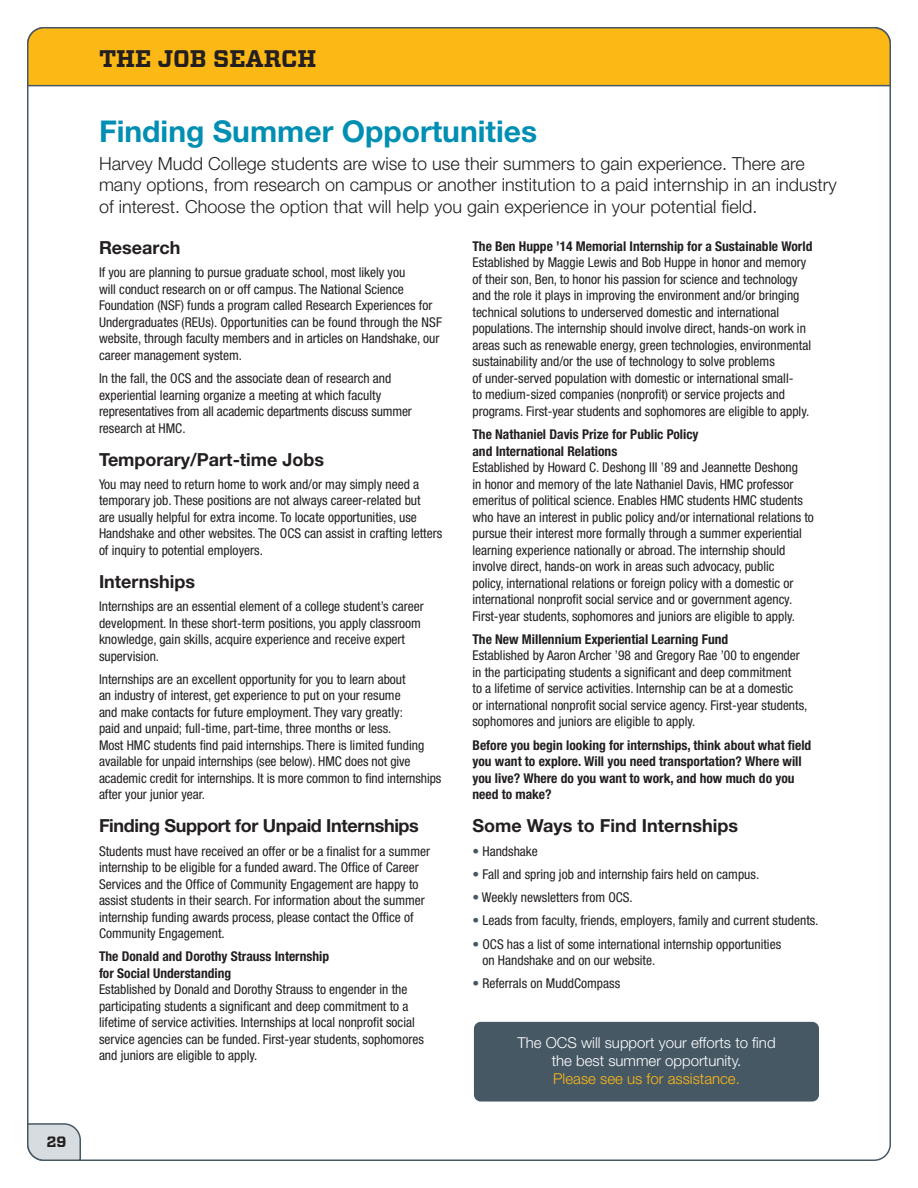
<style>
.page{position:relative;width:918px;height:1188px;background:#fff}
.page>*{position:absolute;margin:0;border:0;box-sizing:border-box;transform-origin:0 0}
.t1{font:700 30px "Helvetica Neue LT Std";color:#008fb3}
.t2{font:700 24px "Vitesse";color:#231f20}
.t3{font:300 18px/21.6px "Helvetica Neue LT Std";color:#231f20}
.t4{font:700 18px "Helvetica Neue LT Std";color:#231f20}
.t5{font:700 18px "Helvetica Neue LT Std";letter-spacing:-.02em;color:#231f20}
.t6{font:300 15px/18px "Helvetica Neue LT Std";color:#fff;text-align:center}
.t7{font:300 15px "Helvetica Neue LT Std";color:#fbb818}
.t8{font:700 15px "Vitesse";color:#231f20}
.t9{font:condensed 13.5px/16.5px "Helvetica Neue LT Std";color:#231f20}
.t10{font:700 condensed 13.5px/16.5px "Helvetica Neue LT Std";color:#231f20}
.s1{font-weight:700}
.s2{color:#475865}
</style>
<div class="page">
<svg style="left:27px;top:27px;width:864px;height:60px;background:#f1b31b"></svg>
<svg style="left:27px;top:1122px;width:55px;height:39px;background:#c9cfd5"></svg>
<div style="left:474px;top:1022px;width:345px;height:80px;background:#475865;border-radius:7px"></div>
<p class="t8" style="left:46px;top:1132px;width:22px">29</p>
<h2 class="t2" style="left:99px;top:43px;width:219px">THE JOB SEARCH</h2>
<h3 class="t1" style="left:99px;top:113px;width:440px">Finding Summer Opportunities</h3>
<p class="t3" style="left:99px;top:152px;width:739px">Harvey Mudd College students are wise to use their summers to gain experience. There are many options, from research on campus or another institution to a paid internship in an industry of interest. Choose the option that will help you gain experience in your potential field.</p>
<h4 class="t4" style="left:99px;top:237px;width:83px">Research</h4>
<p class="t9" style="left:99px;top:264px;width:345px">If you are planning to pursue graduate school, most likely you<br>will conduct research on or off campus. The National Science Foundation (NSF) funds a program called Research Experiences for Undergraduates (REUs). Opportunities can be found through the NSF website, through faculty members and in articles on Handshake, our career management system.</p>
<p class="t9" style="left:99px;top:370px;width:314px">In the fall, the OCS and the associate dean of research and experiential learning organize a meeting at which faculty representatives from all academic departments discuss summer research at HMC.</p>
<h4 class="t4" style="left:99px;top:448px;width:227px">Temporary/Part-time Jobs</h4>
<p class="t9" style="left:99px;top:476px;width:345px">You may need to return home to work and/or may simply need a temporary job. These positions are not always career-related but<br>are usually helpful for extra income. To locate opportunities, use Handshake and other websites. The OCS can assist in crafting letters of inquiry to potential employers.</p>
<h4 class="t4" style="left:99px;top:570px;width:98px">Internships</h4>
<p class="t9" style="left:99px;top:598px;width:326px">Internships are an essential element of a college student’s career development. In these short-term positions, you apply classroom knowledge, gain skills, acquire experience and receive expert supervision.</p>
<p class="t9" style="left:99px;top:671px;width:344px">Internships are an excellent opportunity for you to learn about<br>an industry of interest, get experience to put on your resume<br>and make contacts for future employment. They vary greatly:<br>paid and unpaid; full-time, part-time, three months or less.<br>Most HMC students find paid internships. There is limited funding available for unpaid internships (see below). HMC does not give academic credit for internships. It is more common to find internships after your junior year.</p>
<h4 class="t5" style="left:99px;top:815px;width:321px">Finding Support for Unpaid Internships</h4>
<p class="t9" style="left:99px;top:843px;width:333px">Students must have received an offer or be a finalist for a summer internship to be eligible for a funded award. The Office of Career Services and the Office of Community Engagement are happy to assist students in their search. For information about the summer internship funding awards process, please contact the Office of Community Engagement.</p>
<h5 class="t10" style="left:99px;top:948px;width:232px">The Donald and Dorothy Strauss Internship for Social Understanding</h5>
<p class="t9" style="left:99px;top:981px;width:326px">Established by Donald and Dorothy Strauss to engender in the participating students a significant and deep commitment to a lifetime of service activities. Internships at local nonprofit social service agencies can be funded. First-year students, sophomores and juniors are eligible to apply.</p>
<p class="t9" style="left:473px;top:238px;width:341px"><span class="s1">The Ben Huppe ’14 Memorial Internship for a Sustainable World </span>Established by Maggie Lewis and Bob Huppe in honor and memory of their son, Ben, to honor his passion for science and technology and the role it plays in improving the environment and/or bringing technical solutions to underserved domestic and international populations. The internship should involve direct, hands-on work in areas such as renewable energy, green technologies, environmental sustainability and/or the use of technology to solve problems<br>of under-served population with domestic or international small-<br>to medium-sized companies (nonprofit) or service projects and programs. First-year students and sophomores are eligible to apply.</p>
<h5 class="t10" style="left:473px;top:426px;width:228px">The Nathaniel Davis Prize for Public Policy and International Relations</h5>
<p class="t9" style="left:473px;top:459px;width:343px">Established by Howard C. Deshong III ’89 and Jeannette Deshong<br>in honor and memory of the late Nathaniel Davis, HMC professor emeritus of political science. Enables HMC students HMC students who have an interest in public policy and/or international relations to pursue their interest more formally through a summer experiential learning experience nationally or abroad. The internship should involve direct, hands-on work in areas such advocacy, public<br>policy, international relations or foreign policy with a domestic or international nonprofit social service and or government agency.<br>First-year students, sophomores and juniors are eligible to apply.</p>
<h5 class="t10" style="left:473px;top:631px;width:257px">The New Millennium Experiential Learning Fund</h5>
<p class="t9" style="left:473px;top:647px;width:336px">Established by Aaron Archer ’98 and Gregory Rae ’00 to engender in the participating students a significant and deep commitment<br>to a lifetime of service activities. Internship can be at a domestic<br>or international nonprofit social service agency. First-year students, sophomores and juniors are eligible to apply.</p>
<p class="t10" style="left:473px;top:736px;width:340px">Before you begin looking for internships, think about what field you want to explore. Will you need transportation? Where will you live? Where do you want to work, and how much do you need to make?</p>
<h4 class="t4" style="left:472px;top:815px;width:267px">Some Ways to Find Internships</h4>
<p class="t9" style="left:472px;top:842px;width:67px"><span class="s2">•</span> Handshake</p>
<p class="t9" style="left:472px;top:866px;width:288px"><span class="s2">•</span> Fall and spring job and internship fairs held on campus.</p>
<p class="t9" style="left:472px;top:889px;width:162px"><span class="s2">•</span> Weekly newsletters from OCS.</p>
<p class="t9" style="left:472px;top:912px;width:348px"><span class="s2">•</span> Leads from faculty, friends, employers, family and current students.</p>
<p class="t9" style="left:482px;top:935px;width:300px;text-indent:-10px"><span class="s2">•</span> OCS has a list of some international internship opportunities on Handshake and on our website.</p>
<p class="t9" style="left:473px;top:975px;width:149px"><span class="s2">•</span> Referrals on MuddCompass</p>
<p class="t6" style="left:518px;top:1034px;width:260px">The OCS will support your efforts to find the best summer opportunity.</p>
<p class="t7" style="left:553px;top:1070px;width:188px">Please see us for assistance.</p>
</div>
